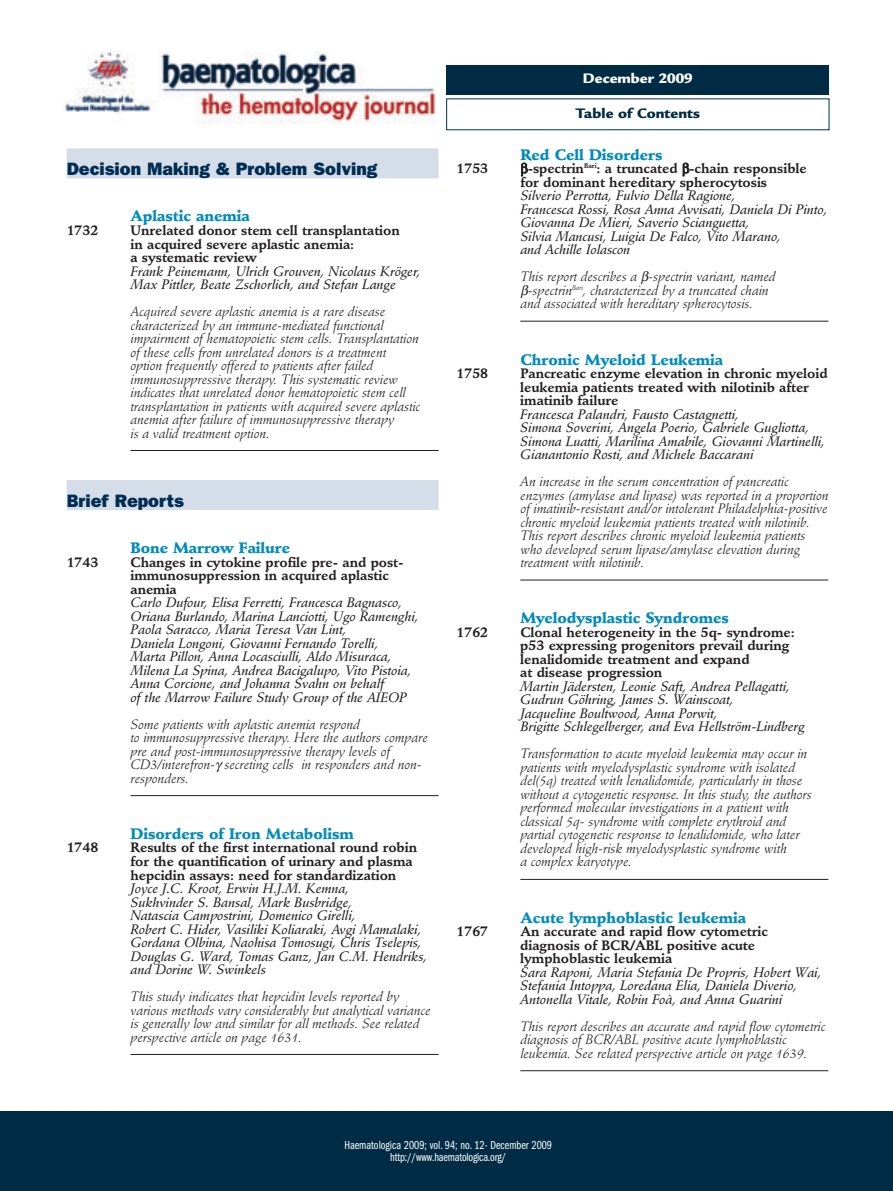
<style>
.page{position:relative;width:893px;height:1191px;background:#fff}
.page>*{position:absolute;margin:0;border:0;box-sizing:border-box;transform-origin:0 0}
.t1{font:800 18px "Franklin Gothic";color:#002d53}
.t2{font:900 15px "Stempel Schneidler";letter-spacing:-.005em;color:#008bc0}
.t3{font:900 15px "Legacy Sans";color:#002b44}
.t4{font:900 15px "Legacy Sans";color:#fff}
.t5{font:italic 13.5px/13.5px "Stempel Schneidler";letter-spacing:-.005em;color:#231f20}
.t6{font:italic 13.5px/13.5px "Stempel Schneidler Med";letter-spacing:-.005em;color:#231f20}
.t7{font:700 13.5px/13.5px "Stempel Schneidler";letter-spacing:-.005em;color:#231f20}
.t8{font:12px/12px "Franklin Gothic Book Cmpr";color:#fff;text-align:center}
</style>
<div class="page">
<div style="left:0;top:1111px;width:893px;height:80px;background:#002b44"></div>
<div style="left:67px;top:148px;width:372px;height:30px;background:#d4dde8"></div>
<hr style="left:130px;top:450px;width:309px;height:1px;background:#231f20">
<div style="left:67px;top:480px;width:372px;height:30px;background:#d4dde8"></div>
<hr style="left:130px;top:795px;width:309px;height:1px;background:#231f20">
<hr style="left:130px;top:1054px;width:309px;height:1px;background:#231f20">
<hr style="left:520px;top:321px;width:308px;height:1px;background:#231f20">
<hr style="left:520px;top:580px;width:308px;height:1px;background:#231f20">
<hr style="left:520px;top:879px;width:308px;height:1px;background:#231f20">
<hr style="left:520px;top:1070px;width:308px;height:1px;background:#231f20">
<img style="left:64px;top:51px;width:372px;height:73px">
<div style="left:446px;top:65px;width:383px;height:30px;background:#002b44"></div>
<p class="t4" style="left:583px;top:73px;width:111px">December 2009</p>
<p class="t3" style="left:576px;top:107px;width:126px">Table of Contents</p>
<h1 class="t1" style="left:67px;top:163px;width:312px">Decision Making &amp; Problem Solving</h1>
<p class="t2" style="left:130px;top:210px;width:121px">Aplastic anemia</p>
<p class="t7" style="left:67px;top:225px;width:33px">1732</p>
<p class="t7" style="left:130px;top:225px;width:271px">Unrelated donor stem cell transplantation in acquired severe aplastic anemia:<br>a systematic review</p>
<p class="t6" style="left:130px;top:265px;width:292px">Frank Peinemann, Ulrich Grouven, Nicolaus Kröger,<br>Max Pittler, Beate Zschorlich, and Stefan Lange</p>
<p class="t5" style="left:130px;top:306px;width:291px">Acquired severe aplastic anemia is a rare disease characterized by an immune-mediated functional impairment of hematopoietic stem cells. Transplantation of these cells from unrelated donors is a treatment option frequently offered to patients after failed immunosuppressive therapy. This systematic review indicates that unrelated donor hematopoietic stem cell transplantation in patients with acquired severe aplastic anemia after failure of immunosuppressive therapy<br>is a valid treatment option.</p>
<h1 class="t1" style="left:67px;top:494px;width:118px">Brief Reports</h1>
<p class="t2" style="left:130px;top:542px;width:161px">Bone Marrow Failure</p>
<p class="t7" style="left:67px;top:556px;width:33px">1743</p>
<p class="t7" style="left:130px;top:556px;width:275px">Changes in cytokine profile pre- and post&shy;immunosuppression in acquired aplastic anemia</p>
<p class="t6" style="left:130px;top:597px;width:290px">Carlo Dufour, Elisa Ferretti, Francesca Bagnasco, Oriana Burlando, Marina Lanciotti, Ugo Ramenghi, Paola Saracco, Maria Teresa Van Lint,<br>Daniela Longoni, Giovanni Fernando Torelli,<br>Marta Pillon, Anna Locasciulli, Aldo Misuraca, Milena La Spina, Andrea Bacigalupo, Vito Pistoia, Anna Corcione, and Johanna Svahn on behalf<br>of the Marrow Failure Study Group of the AIEOP</p>
<p class="t5" style="left:130px;top:718px;width:299px">Some patients with aplastic anemia respond<br>to immunosuppressive therapy. Here the authors compare pre and post-immunosuppressive therapy levels of CD3/interefron- secreting cells in responders and non&shy;responders.</p>
<p class="t2" style="left:130px;top:827px;width:225px">Disorders of Iron Metabolism</p>
<p class="t7" style="left:67px;top:842px;width:33px">1748</p>
<p class="t7" style="left:130px;top:842px;width:288px">Results of the first international round robin for the quantification of urinary and plasma hepcidin assays: need for standardization</p>
<p class="t6" style="left:130px;top:883px;width:298px">Joyce J.C. Kroot, Erwin H.J.M. Kemna,<br>Sukhvinder S. Bansal, Mark Busbridge,<br>Natascia Campostrini, Domenico Girelli,<br>Robert C. Hider, Vasiliki Koliaraki, Avgi Mamalaki, Gordana Olbina, Naohisa Tomosugi, Chris Tselepis, Douglas G. Ward, Tomas Ganz, Jan C.M. Hendriks, and Dorine W. Swinkels</p>
<p class="t5" style="left:130px;top:991px;width:302px">This study indicates that hepcidin levels reported by various methods vary considerably but analytical variance is generally low and similar for all methods. See related perspective article on page 1631.</p>
<p class="t2" style="left:520px;top:148px;width:144px">Red Cell Disorders</p>
<p class="t7" style="left:457px;top:163px;width:33px">1753</p>
<p class="t7" style="left:520px;top:163px;width:288px;text-indent:7px">-spectrin<sup>Bari</sup>: a truncated -chain responsible for dominant hereditary spherocytosis</p>
<p class="t6" style="left:520px;top:190px;width:309px">Silverio Perrotta, Fulvio Della Ragione,<br>Francesca Rossi, Rosa Anna Avvisati, Daniela Di Pinto, Giovanna De Mieri, Saverio Scianguetta,<br>Silvia Mancusi, Luigia De Falco, Vito Marano,<br>and Achille Iolascon</p>
<p class="t5" style="left:520px;top:271px;width:257px">This report describes a -spectrin variant, named</p>
<p class="t5" style="left:528px;top:285px;width:242px">-spectrin<sup>Bari</sup>, characterized by a truncated chain</p>
<p class="t5" style="left:520px;top:298px;width:234px">and associated with hereditary spherocytosis.</p>
<p class="t2" style="left:520px;top:353px;width:204px">Chronic Myeloid Leukemia</p>
<p class="t7" style="left:457px;top:368px;width:33px">1758</p>
<p class="t7" style="left:520px;top:368px;width:309px">Pancreatic enzyme elevation in chronic myeloid leukemia patients treated with nilotinib after imatinib failure</p>
<p class="t6" style="left:520px;top:408px;width:306px">Francesca Palandri, Fausto Castagnetti,<br>Simona Soverini, Angela Poerio, Gabriele Gugliotta, Simona Luatti, Marilina Amabile, Giovanni Martinelli, Gianantonio Rosti, and Michele Baccarani</p>
<p class="t5" style="left:520px;top:476px;width:310px">An increase in the serum concentration of pancreatic enzymes (amylase and lipase) was reported in a proportion of imatinib-resistant and/or intolerant Philadelphia-positive chronic myeloid leukemia patients treated with nilotinib.<br>This report describes chronic myeloid leukemia patients who developed serum lipase/amylase elevation during treatment with nilotinib.</p>
<p class="t2" style="left:520px;top:612px;width:210px">Myelodysplastic Syndromes</p>
<p class="t7" style="left:457px;top:627px;width:33px">1762</p>
<p class="t7" style="left:520px;top:627px;width:276px">Clonal heterogeneity in the 5q- syndrome: p53 expressing progenitors prevail during lenalidomide treatment and expand<br>at disease progression</p>
<p class="t6" style="left:520px;top:681px;width:286px">Martin Jädersten, Leonie Saft, Andrea Pellagatti, Gudrun Göhring, James S. Wainscoat,<br>Jacqueline Boultwood, Anna Porwit,<br>Brigitte Schlegelberger, and Eva Hellström-Lindberg</p>
<p class="t5" style="left:520px;top:748px;width:293px">Transformation to acute myeloid leukemia may occur in patients with myelodysplastic syndrome with isolated del(5q) treated with lenalidomide, particularly in those without a cytogenetic response. In this study, the authors performed molecular investigations in a patient with classical 5q- syndrome with complete erythroid and partial cytogenetic response to lenalidomide, who later developed high-risk myelodysplastic syndrome with<br>a complex karyotype.</p>
<p class="t2" style="left:520px;top:911px;width:227px">Acute lymphoblastic leukemia</p>
<p class="t7" style="left:457px;top:926px;width:33px">1767</p>
<p class="t7" style="left:520px;top:926px;width:249px">An accurate and rapid flow cytometric diagnosis of BCR/ABL positive acute lymphoblastic leukemia</p>
<p class="t6" style="left:520px;top:966px;width:303px">Sara Raponi, Maria Stefania De Propris, Hobert Wai,<br>Stefania Intoppa, Loredana Elia, Daniela Diverio,<br>Antonella Vitale, Robin Foà, and Anna Guarini</p>
<p class="t5" style="left:520px;top:1020px;width:307px">This report describes an accurate and rapid flow cytometric diagnosis of BCR/ABL positive acute lymphoblastic leukemia. See related perspective article on page 1639.</p>
<p class="t8" style="left:344px;top:1140px;width:209px">Haematologica 2009; vol. 94; no. 12- December 2009 http://www.haematologica.org/</p>
</div>
